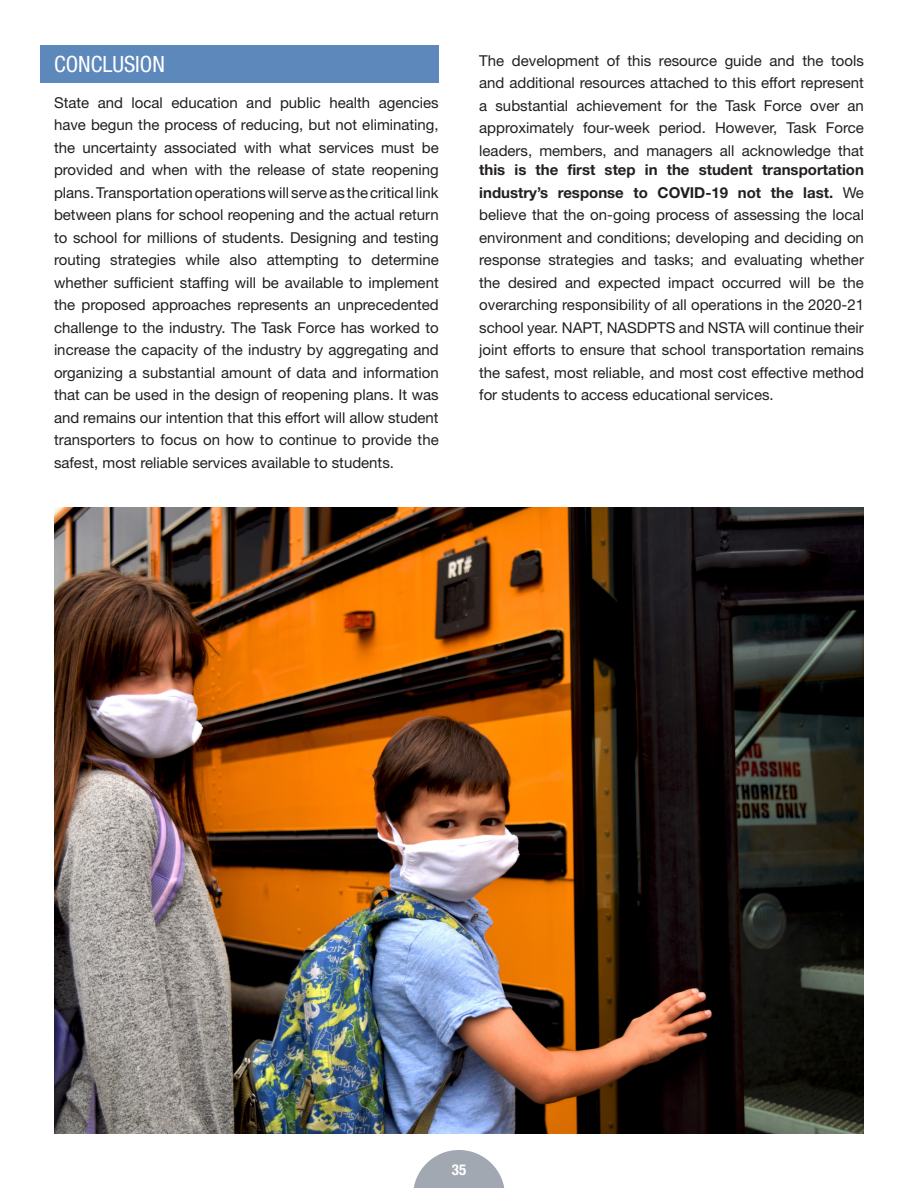
<style>
.page{position:relative;width:918px;height:1188px;background:#fff}
.page>*{position:absolute;margin:0;border:0;box-sizing:border-box;transform-origin:0 0}
.Subhead_w_shading{font:condensed 22.5px "Helvetica Neue";color:#fff}
.Split_Columns{font:15px/22.5px "Helvetica Neue";color:#231f20;text-align:justify}
.t1{font:700 condensed 15px "Helvetica Neue";color:#fff}
.s1{font-weight:700}
</style>
<div class="page">
<svg style="left:413px;top:1150px;width:92px;height:38px"></svg>
<div style="left:40px;top:45px;width:399px;height:38px;background:#5d88bb"></div>
<img style="left:54px;top:508px;width:809px;height:625px">
<p class="Subhead_w_shading" style="left:54px;top:51px;width:112px">CONCLUSION</p>
<p class="Split_Columns" style="left:54px;top:91px;width:386px">State and local education and public health agencies have begun the process of reducing, but not eliminating, the uncertainty associated with what services must be provided and when with the release of state reopening plans. Transportation operations will serve as the critical link between plans for school reopening and the actual return to school for millions of students. Designing and testing routing strategies while also attempting to determine whether sufficient staffing will be available to implement the proposed approaches represents an unprecedented challenge to the industry. The Task Force has worked to increase the capacity of the industry by aggregating and organizing a substantial amount of data and information that can be used in the design of reopening plans. It was and remains our intention that this effort will allow student transporters to focus on how to continue to provide the safest, most reliable services available to students.</p>
<p class="Split_Columns" style="left:479px;top:49px;width:386px">The development of this resource guide and the tools and additional resources attached to this effort represent a substantial achievement for the Task Force over an approximately four-week period. However, Task Force leaders, members, and managers all acknowledge that</p>
<p class="Split_Columns" style="left:479px;top:159px;width:386px"><span class="s1">this is the first step in the student transportation industry’s response to COVID-19 not the last.</span> We believe that the on-going process of assessing the local environment and conditions; developing and deciding on response strategies and tasks; and evaluating whether the desired and expected impact occurred will be the overarching responsibility of all operations in the 2020-21 school year. NAPT, NASDPTS and NSTA will continue their joint efforts to ensure that school transportation remains the safest, most reliable, and most cost effective method for students to access educational services.</p>
<p class="t1" style="left:452px;top:1160px;width:16px">35</p>
</div>
